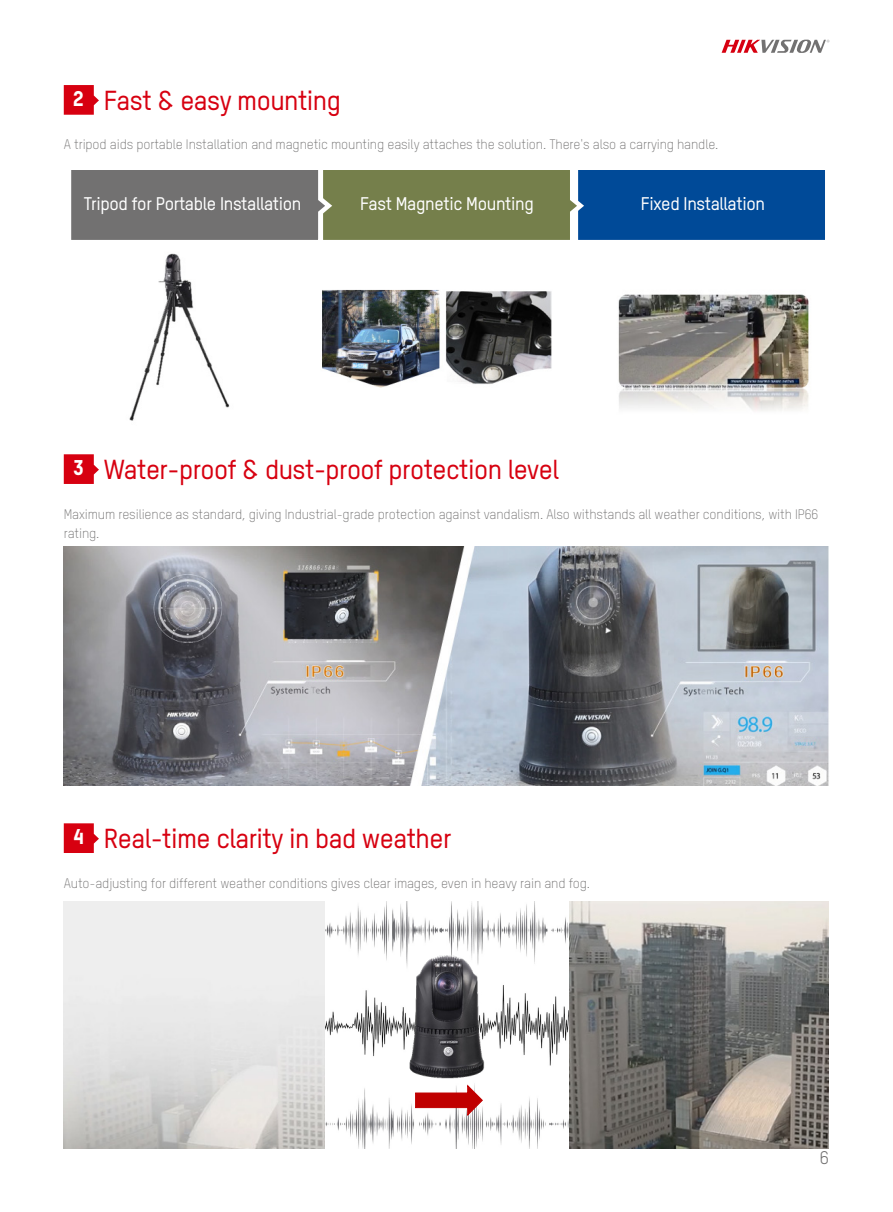
<style>
.page{position:relative;width:893px;height:1212px;background:#fff}
.page>*{position:absolute;margin:0;border:0;box-sizing:border-box;transform-origin:0 0}
.t1{font:500 27px "TSTARPRO";letter-spacing:-.02em;color:#d70010}
.t2{font:800 21px "TSTARPRO";color:#fff}
.t3{font:500 18px "TSTARPRO";letter-spacing:-.02em;color:#fff}
.t4{font:18px "TSTARPRO";color:#727171}
.t5{font:300 13.5px/19.5px "TSTARPRO";letter-spacing:-.01em;color:#727171}
</style>
<div class="page">
<svg style="left:722px;top:40px;width:107px;height:13px"></svg>
<svg style="left:64px;top:85px;width:35px;height:30px"></svg>
<svg style="left:64px;top:454px;width:35px;height:30px"></svg>
<svg style="left:64px;top:823px;width:35px;height:30px"></svg>
<div style="left:574px;top:165px;width:255px;height:79px;background:#004a98;border:4px solid #fff"></div>
<svg style="left:71px;top:165px;width:517px;height:79px;background:#848975"></svg>
<img style="left:129px;top:253px;width:680px;height:168px">
<img style="left:64px;top:546px;width:765px;height:240px">
<img style="left:325px;top:901px;width:244px;height:247px">
<img style="left:400px;top:944px;width:94px;height:141px">
<img style="left:64px;top:901px;width:261px;height:247px">
<img style="left:569px;top:901px;width:259px;height:247px">
<svg style="left:415px;top:1084px;width:68px;height:32px"></svg>
<h2 class="t2" style="left:73px;top:84px;width:12px">2</h2>
<h1 class="t1" style="left:104px;top:82px;width:239px">Fast &amp; easy mounting</h1>
<p class="t5" style="left:64px;top:134px;width:656px">A tripod aids portable Installation and magnetic mounting easily attaches the solution. There's also a carrying handle.</p>
<h3 class="t3" style="left:84px;top:191px;width:219px">Tripod for Portable Installation</h3>
<h3 class="t3" style="left:360px;top:191px;width:175px">Fast Magnetic Mounting</h3>
<h3 class="t3" style="left:641px;top:191px;width:126px">Fixed Installation</h3>
<h2 class="t2" style="left:73px;top:453px;width:12px">3</h2>
<h1 class="t1" style="left:104px;top:452px;width:457px">Water-proof &amp; dust-proof protection level</h1>
<p class="t5" style="left:64px;top:504px;width:756px">Maximum resilience as standard, giving Industrial-grade protection against vandalism. Also withstands all weather conditions, with IP66 rating.</p>
<h2 class="t2" style="left:73px;top:822px;width:12px">4</h2>
<h1 class="t1" style="left:104px;top:821px;width:349px">Real-time clarity in bad weather</h1>
<p class="t5" style="left:64px;top:873px;width:528px">Auto-adjusting for different weather conditions gives clear images, even in heavy rain and fog.</p>
<h3 class="t4" style="left:820px;top:1145px;width:11px">6</h3>
</div>
